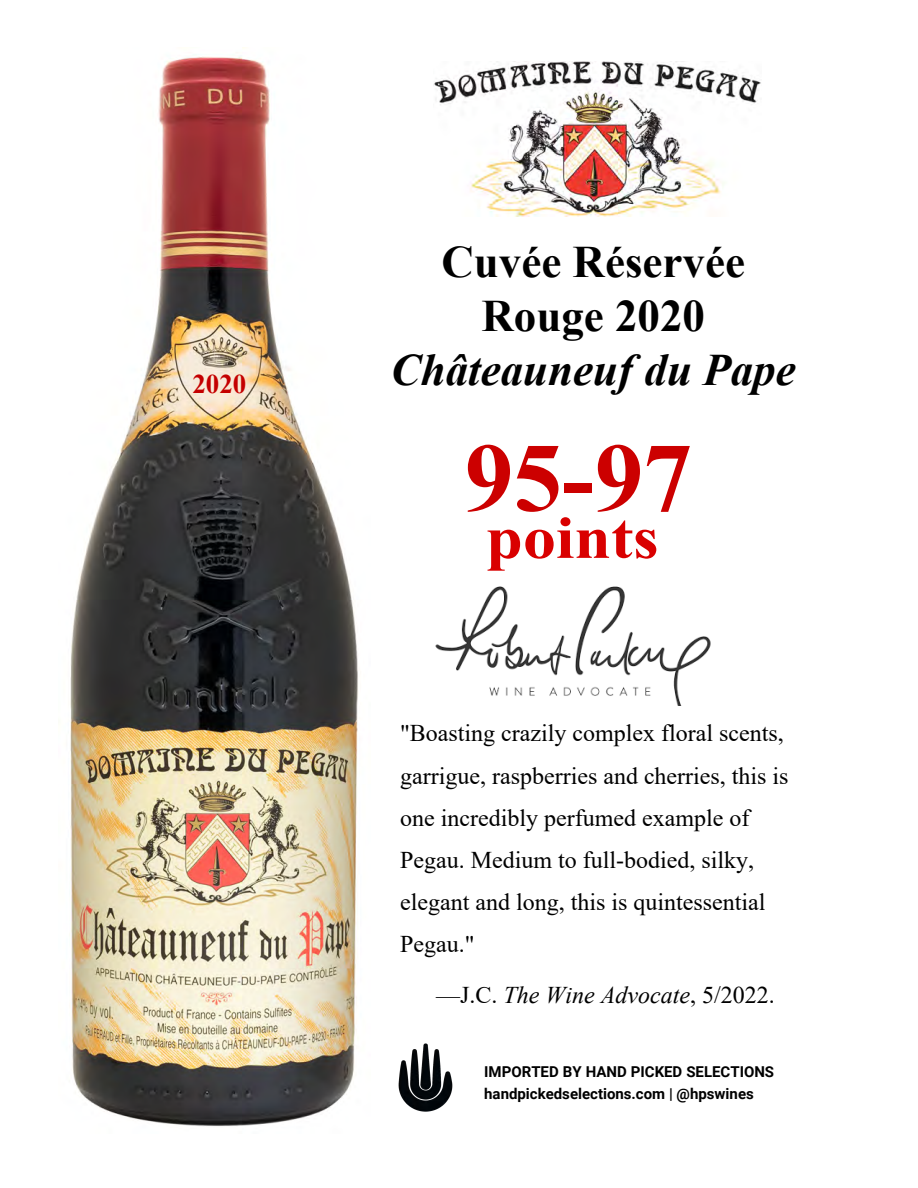
<style>
.page{position:relative;width:918px;height:1188px;background:#fff}
.page>*{position:absolute;margin:0;border:0;box-sizing:border-box;transform-origin:0 0}
.t1{font:700 97.5px "Times New Roman";color:#c00}
.t2{font:700 60px "Times New Roman";color:#d90000;scale:1.1 1}
.t3{font:700 45px/54px "Times New Roman";color:#000;text-align:center}
.t4{font:italic 700 45px "Times New Roman";color:#000}
.t5{font:700 27px "Times New Roman";color:#c40000}
.t6{font:24px/42px "Times New Roman";color:#000}
.t7{font:italic 24px "Times New Roman";color:#000}
.t8{font:700 15px/22.5px "Roboto";color:#000}
.s1{font-style:inherit}
.s2{font-style:normal}
</style>
<div class="page">
<img style="left:398px;top:1044px;width:55px;height:68px">
<img style="left:434px;top:62px;width:327px;height:155px">
<img style="left:435px;top:586px;width:276px;height:119px">
<img style="left:70px;top:54px;width:288px;height:1072px">
<p class="t5" style="left:192px;top:364px;width:55px">2020</p>
<h3 class="t3" style="left:441px;top:234px;width:305px">Cuvée Réservée<br>Rouge 2020</h3>
<h3 class="t4" style="left:391px;top:338px;width:407px">Châteauneuf du Pape</h3>
<h1 class="t1" style="left:465px;top:408px;width:229px"><span class="s1">9</span>5-97</h1>
<h2 class="t2" style="left:486px;top:495px;width:158px">points</h2>
<p class="t6" style="left:400px;top:712px;width:390px"><span class="s1">"</span>Boasting crazily complex floral scents, garrigue, raspberries and cherries, this is one incredibly perfumed example of Pegau. Medium to full-bodied, silky, elegant and long, this is quintessential Pegau."</p>
<p class="t7" style="left:436px;top:979px;width:340px"><span class="s2">—</span><span class="s2">J.C.</span> The Wine Advocate<span class="s2">, 5/2022.</span></p>
<p class="t8" style="left:484px;top:1060px;width:291px">IMPORTED BY HAND PICKED SELECTIONS handpickedselections.com <span class="s1">| @hpswines</span></p>
</div>
